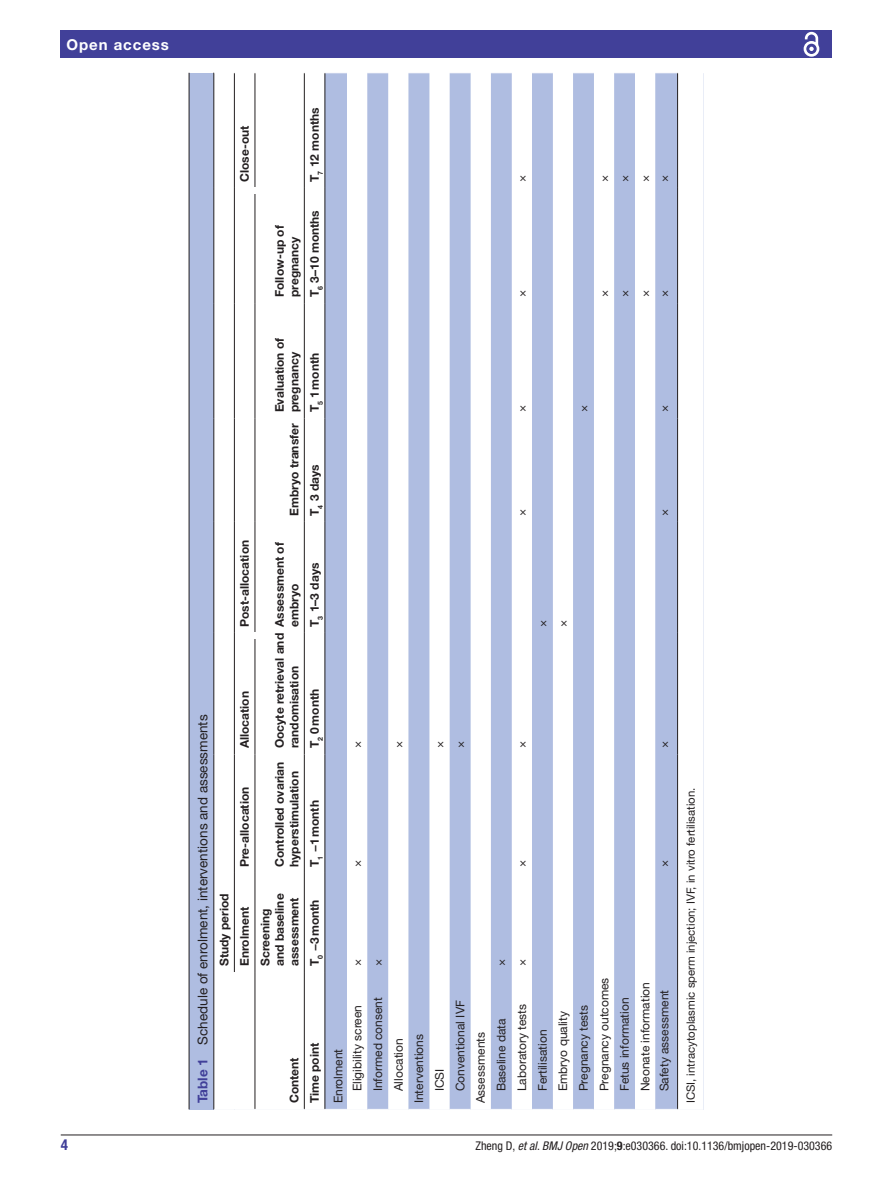
<style>
.page{position:relative;width:893px;height:1191px;background:#fff}
.page>*{position:absolute;margin:0;border:0;box-sizing:border-box;transform-origin:0 0}
.t1{font:700 15px "Helvetica Neue LT Std";letter-spacing:.065em;color:#fff}
.t2{font:700 condensed 15px "Helvetica Neue LT Std";color:#414099}
.t3{font:13.5px "Helvetica Neue LT Std";color:#231f20}
.t4{font:700 12px/14.4px "Helvetica Neue LT Std";color:#231f20}
.t5{font:12px/20.5px "Helvetica Neue LT Std";color:#231f20}
.t6{font:condensed 12px "Helvetica Neue LT Std";color:#231f20}
.t7{font:11.4px "Helvetica Neue LT Std";color:#231f20}
.s1{font-weight:700;color:#414099}
.s2{font-style:italic}
.s3{font-weight:700}
</style>
<div class="page">
<hr style="left:61px;top:1134px;width:771px;height:1px;background:#231f20">
<div style="left:61px;top:31px;width:771px;height:27px;background:#414099"></div>
<svg style="left:803px;top:31px;width:17px;height:26px"></svg>
<div style="left:190px;top:73px;width:514px;height:1036px;background:#afbde1"></div>
<hr style="left:189px;top:73px;width:1px;height:1036px;background:#231f20">
<div style="left:214px;top:73px;width:490px;height:1036px;background:#fff"></div>
<svg style="left:326px;top:73px;width:351px;height:1036px"></svg>
<hr style="left:213px;top:972px;width:1px;height:137px;background:#231f20">
<hr style="left:213px;top:873px;width:1px;height:99px;background:#231f20">
<hr style="left:213px;top:754px;width:1px;height:119px;background:#231f20">
<hr style="left:213px;top:633px;width:1px;height:121px;background:#231f20">
<hr style="left:213px;top:522px;width:1px;height:111px;background:#231f20">
<hr style="left:213px;top:418px;width:1px;height:104px;background:#231f20">
<hr style="left:213px;top:303px;width:1px;height:115px;background:#231f20">
<hr style="left:213px;top:188px;width:1px;height:115px;background:#231f20">
<hr style="left:213px;top:73px;width:1px;height:115px;background:#231f20">
<hr style="left:234px;top:873px;width:1px;height:99px;background:#231f20">
<hr style="left:234px;top:754px;width:1px;height:119px;background:#231f20">
<hr style="left:234px;top:633px;width:1px;height:121px;background:#231f20">
<hr style="left:234px;top:522px;width:1px;height:111px;background:#231f20">
<hr style="left:234px;top:418px;width:1px;height:104px;background:#231f20">
<hr style="left:234px;top:303px;width:1px;height:115px;background:#231f20">
<hr style="left:234px;top:188px;width:1px;height:115px;background:#231f20">
<hr style="left:234px;top:73px;width:1px;height:115px;background:#231f20">
<hr style="left:255px;top:972px;width:1px;height:137px;background:#231f20">
<hr style="left:255px;top:873px;width:1px;height:99px;background:#231f20">
<hr style="left:255px;top:754px;width:1px;height:119px;background:#231f20">
<hr style="left:255px;top:633px;width:1px;height:121px;background:#231f20">
<hr style="left:255px;top:522px;width:1px;height:111px;background:#231f20">
<hr style="left:255px;top:418px;width:1px;height:104px;background:#231f20">
<hr style="left:255px;top:303px;width:1px;height:115px;background:#231f20">
<hr style="left:255px;top:188px;width:1px;height:115px;background:#231f20">
<hr style="left:255px;top:73px;width:1px;height:115px;background:#231f20">
<hr style="left:304px;top:972px;width:1px;height:137px;background:#231f20">
<hr style="left:325px;top:972px;width:1px;height:137px;background:#231f20">
<hr style="left:304px;top:873px;width:1px;height:99px;background:#231f20">
<hr style="left:325px;top:873px;width:1px;height:99px;background:#231f20">
<hr style="left:304px;top:754px;width:1px;height:119px;background:#231f20">
<hr style="left:325px;top:754px;width:1px;height:119px;background:#231f20">
<hr style="left:304px;top:633px;width:1px;height:121px;background:#231f20">
<hr style="left:325px;top:633px;width:1px;height:121px;background:#231f20">
<hr style="left:304px;top:522px;width:1px;height:111px;background:#231f20">
<hr style="left:325px;top:522px;width:1px;height:111px;background:#231f20">
<hr style="left:304px;top:418px;width:1px;height:104px;background:#231f20">
<hr style="left:325px;top:418px;width:1px;height:104px;background:#231f20">
<hr style="left:304px;top:303px;width:1px;height:115px;background:#231f20">
<hr style="left:325px;top:303px;width:1px;height:115px;background:#231f20">
<hr style="left:304px;top:188px;width:1px;height:115px;background:#231f20">
<hr style="left:325px;top:188px;width:1px;height:115px;background:#231f20">
<hr style="left:304px;top:73px;width:1px;height:115px;background:#231f20">
<hr style="left:325px;top:73px;width:1px;height:115px;background:#231f20">
<hr style="left:677px;top:873px;width:1px;height:99px;background:#231f20">
<hr style="left:677px;top:754px;width:1px;height:119px;background:#231f20">
<hr style="left:677px;top:633px;width:1px;height:121px;background:#231f20">
<hr style="left:677px;top:522px;width:1px;height:111px;background:#231f20">
<hr style="left:677px;top:418px;width:1px;height:104px;background:#231f20">
<hr style="left:677px;top:303px;width:1px;height:115px;background:#231f20">
<hr style="left:677px;top:188px;width:1px;height:115px;background:#231f20">
<hr style="left:677px;top:73px;width:1px;height:115px;background:#231f20">
<hr style="left:677px;top:972px;width:1px;height:137px;background:#231f20">
<svg style="left:304px;top:1109px;width:400px;height:1px"></svg>
<hr style="left:694px;top:73px;width:1px;height:1030px;background:#fff">
<svg style="left:253px;top:633px;width:4px;height:6px"></svg>
<svg style="left:253px;top:188px;width:4px;height:6px"></svg>
<p class="t1" style="left:66px;top:35px;width:104px">Open access</p>
<p class="t4" style="left:237px;top:182px;width:58px;rotate:-90deg">Close-out</p>
<p class="t4" style="left:307px;top:182px;width:76px;rotate:-90deg">T<sub>7</sub> 12 months</p>
<p class="t4" style="left:272px;top:297px;width:73px;rotate:-90deg">Follow-up of pregnancy</p>
<p class="t4" style="left:307px;top:297px;width:89px;rotate:-90deg">T<sub>6</sub> 3–10 months</p>
<p class="t5" style="left:511px;top:182px;width:9px;rotate:-90deg">×</p>
<p class="t5" style="left:511px;top:297px;width:9px;rotate:-90deg">×</p>
<p class="t5" style="left:594px;top:182px;width:9px;rotate:-90deg">×</p>
<p class="t5" style="left:614px;top:182px;width:9px;rotate:-90deg">×</p>
<p class="t5" style="left:635px;top:182px;width:9px;rotate:-90deg">×</p>
<p class="t5" style="left:654px;top:182px;width:9px;rotate:-90deg">×</p>
<p class="t5" style="left:594px;top:297px;width:9px;rotate:-90deg">×</p>
<p class="t5" style="left:614px;top:297px;width:9px;rotate:-90deg">×</p>
<p class="t5" style="left:635px;top:297px;width:9px;rotate:-90deg">×</p>
<p class="t5" style="left:654px;top:297px;width:9px;rotate:-90deg">×</p>
<p class="t4" style="left:237px;top:627px;width:88px;rotate:-90deg">Post-allocation</p>
<p class="t3" style="left:195px;top:1103px;width:390px;rotate:-90deg"><span class="s1">Table 1</span> Schedule of enrolment, interventions and assessments</p>
<p class="t4" style="left:237px;top:748px;width:59px;rotate:-90deg">Allocation</p>
<p class="t4" style="left:237px;top:867px;width:82px;rotate:-90deg">Pre-allocation</p>
<p class="t4" style="left:214px;top:966px;width:74px;line-height:20.5px;rotate:-90deg">Study period<br>Enrolment</p>
<p class="t4" style="left:272px;top:412px;width:76px;rotate:-90deg">Evaluation of pregnancy</p>
<p class="t4" style="left:287px;top:516px;width:94px;rotate:-90deg">Embryo transfer</p>
<p class="t4" style="left:307px;top:412px;width:61px;rotate:-90deg">T<sub>5</sub> 1month</p>
<p class="t4" style="left:307px;top:516px;width:53px;rotate:-90deg">T<sub>4</sub> 3 days</p>
<p class="t4" style="left:272px;top:627px;width:86px;rotate:-90deg">Assessment of embryo</p>
<p class="t4" style="left:272px;top:748px;width:117px;rotate:-90deg">Oocyte retrieval and randomisation</p>
<p class="t4" style="left:272px;top:867px;width:107px;rotate:-90deg">Controlled ovarian hyperstimulation</p>
<p class="t4" style="left:307px;top:627px;width:66px;rotate:-90deg">T<sub>3</sub> 1–3 days</p>
<p class="t4" style="left:307px;top:748px;width:61px;rotate:-90deg">T<sub>2</sub> 0month</p>
<p class="t4" style="left:307px;top:867px;width:68px;rotate:-90deg">T<sub>1</sub> −1month</p>
<p class="t4" style="left:258px;top:966px;width:74px;rotate:-90deg">Screening and baseline assessment</p>
<p class="t4" style="left:307px;top:966px;width:68px;rotate:-90deg">T<sub>0</sub> −3month</p>
<p class="t5" style="left:347px;top:748px;width:9px;rotate:-90deg">×</p>
<p class="t5" style="left:347px;top:867px;width:9px;rotate:-90deg">×</p>
<p class="t5" style="left:347px;top:966px;width:9px;rotate:-90deg">×</p>
<p class="t5" style="left:367px;top:966px;width:9px;rotate:-90deg">×</p>
<p class="t4" style="left:287px;top:1103px;width:47px;rotate:-90deg">Content</p>
<p class="t4" style="left:307px;top:1103px;width:62px;rotate:-90deg">Time point</p>
<p class="t5" style="left:328px;top:1091px;width:88px;line-height:19px;text-indent:-12px;rotate:-90deg">Enrolment<br>Eligibility screen</p>
<p class="t5" style="left:367px;top:1091px;width:96px;rotate:-90deg">Informed consent</p>
<p class="t5" style="left:388px;top:748px;width:9px;rotate:-90deg">×</p>
<p class="t5" style="left:388px;top:1091px;width:54px;rotate:-90deg">Allocation</p>
<p class="t5" style="left:429px;top:748px;width:9px;rotate:-90deg">×</p>
<p class="t5" style="left:450px;top:748px;width:9px;rotate:-90deg">×</p>
<p class="t5" style="left:491px;top:966px;width:9px;rotate:-90deg">×</p>
<p class="t5" style="left:409px;top:1091px;width:59px;text-indent:-12px;rotate:-90deg">Interventions<br>ICSI</p>
<p class="t5" style="left:450px;top:1091px;width:93px;rotate:-90deg">Conventional IVF</p>
<p class="t5" style="left:470px;top:1091px;width:74px;text-indent:-12px;rotate:-90deg">Assessments<br>Baseline data</p>
<p class="t5" style="left:511px;top:412px;width:9px;rotate:-90deg">×</p>
<p class="t5" style="left:511px;top:516px;width:9px;rotate:-90deg">×</p>
<p class="t5" style="left:532px;top:627px;width:9px;rotate:-90deg">×</p>
<p class="t5" style="left:511px;top:748px;width:9px;rotate:-90deg">×</p>
<p class="t5" style="left:511px;top:867px;width:9px;rotate:-90deg">×</p>
<p class="t5" style="left:511px;top:966px;width:9px;rotate:-90deg">×</p>
<p class="t5" style="left:511px;top:1091px;width:89px;rotate:-90deg">Laboratory tests</p>
<p class="t5" style="left:532px;top:1091px;width:63px;rotate:-90deg">Fertilisation</p>
<p class="t5" style="left:573px;top:412px;width:9px;rotate:-90deg">×</p>
<p class="t5" style="left:552px;top:627px;width:9px;rotate:-90deg">×</p>
<p class="t5" style="left:654px;top:412px;width:9px;rotate:-90deg">×</p>
<p class="t5" style="left:654px;top:516px;width:9px;rotate:-90deg">×</p>
<p class="t5" style="left:654px;top:748px;width:9px;rotate:-90deg">×</p>
<p class="t5" style="left:654px;top:867px;width:9px;rotate:-90deg">×</p>
<p class="t5" style="left:552px;top:1091px;width:82px;rotate:-90deg">Embryo quality</p>
<p class="t5" style="left:573px;top:1091px;width:88px;rotate:-90deg">Pregnancy tests</p>
<p class="t5" style="left:594px;top:1091px;width:115px;rotate:-90deg">Pregnancy outcomes</p>
<p class="t5" style="left:614px;top:1091px;width:95px;rotate:-90deg">Fetus information</p>
<p class="t5" style="left:635px;top:1091px;width:111px;rotate:-90deg">Neonate information</p>
<p class="t5" style="left:654px;top:1091px;width:103px;rotate:-90deg">Safety assessment</p>
<p class="t7" style="left:684px;top:1103px;width:317px;rotate:-90deg">ICSI, intracytoplasmic sperm injection; IVF, in vitro fertilisation.</p>
<p class="t2" style="left:61px;top:1135px;width:9px">4</p>
<p class="t6" style="left:475px;top:1138px;width:358px">Zheng D, <span class="s2">et al</span>. <span class="s2">BMJ Open</span> 2019;<span class="s3">9</span>:e030366. doi:10.1136/bmjopen-2019-030366</p>
</div>
